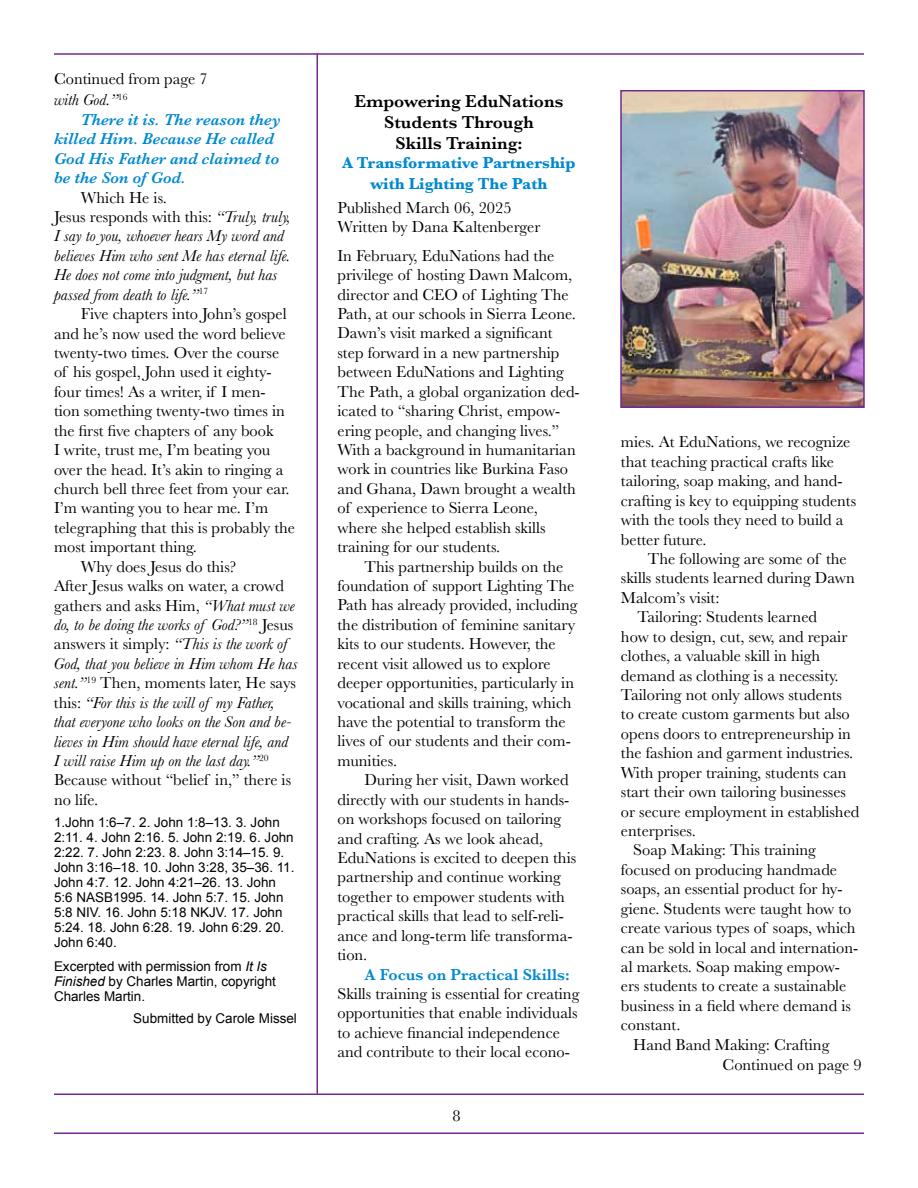
<style>
.page{position:relative;width:918px;height:1188px;background:#fff}
.page>*{position:absolute;margin:0;border:0;box-sizing:border-box;transform-origin:0 0}
.t1{font:600 18px/21px "Baskerville";color:#000;text-align:center}
.t2{font:16.5px/19.5px "Baskerville";color:#000}
.t3{font:italic 16.5px/19.5px "Baskerville";color:#000}
.t4{font:italic 600 16.5px "Baskerville";color:#0089cf}
.t5{font:700 16.5px/21px "Baskerville";color:#0089cf;text-align:center}
.t6{font:600 16.5px "Baskerville";color:#0089cf}
.t7{font:13.5px/15px "Arial";color:#000}
.s1{font-style:normal}
.s2{font-style:italic}
</style>
<div class="page">
<hr style="left:54px;top:1094px;width:810px;height:1px;background:#712b90">
<hr style="left:54px;top:1133px;width:810px;height:1px;background:#712b90">
<hr style="left:54px;top:53px;width:810px;height:2px;background:#712b90">
<hr style="left:317px;top:53px;width:1px;height:1041px;background:#712b90">
<img style="left:622px;top:92px;width:241px;height:314px">
<div style="left:620px;top:90px;width:245px;height:318px;border:1px solid #712b90"></div>
<p class="t2" style="left:54px;top:69px;width:155px">Continued from page 7</p>
<p class="t3" style="left:54px;top:90px;width:75px">with God.”<sup>16</sup></p>
<p class="t4" style="left:81px;top:108px;width:201px">There it is. The reason they</p>
<p class="t4" style="left:54px;top:128px;width:222px">killed Him. Because He called</p>
<p class="t4" style="left:54px;top:147px;width:227px">God His Father and claimed to</p>
<p class="t4" style="left:54px;top:167px;width:133px">be the Son of God.</p>
<p class="t3" style="left:54px;top:188px;width:238px;text-indent:27px"><span class="s1">Which He is.<br>Jesus responds with this:</span> “Truly, truly, I say to you, whoever hears My word and believes Him who sent Me has eternal life.<br>He does not come into judgment, but has passed from death to life.”<sup>17</sup></p>
<p class="t2" style="left:81px;top:304px;width:207px">Five chapters into John’s gospel</p>
<p class="t2" style="left:54px;top:324px;width:233px">and he’s now used the word believe</p>
<p class="t2" style="left:54px;top:343px;width:227px">twenty-two times. Over the course</p>
<p class="t2" style="left:54px;top:363px;width:219px">of his gospel, John used it eighty-</p>
<p class="t2" style="left:54px;top:382px;width:213px">four times! As a writer, if I men-</p>
<p class="t2" style="left:54px;top:401px;width:233px">tion something twenty-two times in</p>
<p class="t2" style="left:54px;top:421px;width:221px">the first five chapters of any book</p>
<p class="t2" style="left:54px;top:440px;width:218px">I write, trust me, I’m beating you</p>
<p class="t2" style="left:54px;top:460px;width:231px">over the head. It’s akin to ringing a</p>
<p class="t2" style="left:54px;top:479px;width:237px">church bell three feet from your ear.</p>
<p class="t2" style="left:54px;top:499px;width:216px">I’m wanting you to hear me. I’m</p>
<p class="t2" style="left:54px;top:518px;width:243px">telegraphing that this is probably the</p>
<p class="t2" style="left:54px;top:538px;width:144px">most important thing.</p>
<p class="t2" style="left:81px;top:557px;width:157px">Why does Jesus do this?</p>
<p class="t2" style="left:54px;top:576px;width:231px">After Jesus walks on water, a crowd</p>
<p class="t2" style="left:54px;top:596px;width:242px">gathers and asks Him, <span class="s2">“What must we</span></p>
<p class="t3" style="left:54px;top:615px;width:241px">do, to be doing the works of God?”<sup>18</sup> <span class="s1">Jesus</span></p>
<p class="t2" style="left:54px;top:635px;width:235px">answers it simply: <span class="s2">“This is the work of</span></p>
<p class="t3" style="left:54px;top:654px;width:245px">God, that you believe in Him whom He has</p>
<p class="t2" style="left:54px;top:673px;width:244px"><span class="s2">sent.”</span><sup>19</sup> Then, moments later, He says</p>
<p class="t3" style="left:54px;top:693px;width:222px"><span class="s1">this:</span> “For this is the will of my Father,</p>
<p class="t3" style="left:54px;top:712px;width:239px">that everyone who looks on the Son and be-</p>
<p class="t3" style="left:54px;top:732px;width:236px">lieves in Him should have eternal life, and</p>
<p class="t3" style="left:54px;top:751px;width:216px">I will raise Him up on the last day.”<sup>20</sup></p>
<p class="t2" style="left:54px;top:771px;width:239px">Because without “belief in,” there is</p>
<p class="t2" style="left:54px;top:790px;width:46px">no life.</p>
<p class="t7" style="left:54px;top:815px;width:242px">1.John 1:6–7. 2. John 1:8–13. 3. John 2:11. 4. John 2:16. 5. John 2:19. 6. John 2:22. 7. John 2:23. 8. John 3:14–15. 9.<br>John 3:16–18. 10. John 3:28, 35–36. 11.<br>John 4:7. 12. John 4:21–26. 13. John 5:6 NASB1995. 14. John 5:7. 15. John 5:8 NIV. 16. John 5:18 NKJV. 17. John 5:24. 18. John 6:28. 19. John 6:29. 20.<br>John 6:40.</p>
<p class="t7" style="left:54px;top:959px;width:223px">Excerpted with permission from <span class="s2">It Is<br>Finished</span> by Charles Martin, copyright<br>Charles Martin.</p>
<p class="t7" style="left:133px;top:1011px;width:165px">Submitted by Carole Missel</p>
<p class="t1" style="left:355px;top:90px;width:210px">Empowering EduNations<br>Students Through<br>Skills Training:</p>
<p class="t5" style="left:342px;top:152px;width:235px">A Transformative Partnership with Lighting The Path</p>
<p class="t2" style="left:337px;top:198px;width:204px">Published March 06, 2025<br>Written by Dana Kaltenberger</p>
<p class="t2" style="left:337px;top:246px;width:244px">In February, EduNations had the privilege of hosting Dawn Malcom, director and CEO of Lighting The Path, at our schools in Sierra Leone.<br>Dawn’s visit marked a significant step forward in a new partnership between EduNations and Lighting The Path, a global organization ded&shy;icated to “sharing Christ, empow&shy;ering people, and changing lives.” With a background in humanitarian work in countries like Burkina Faso and Ghana, Dawn brought a wealth of experience to Sierra Leone, where she helped establish skills training for our students.</p>
<p class="t2" style="left:337px;top:557px;width:242px;text-indent:27px">This partnership builds on the foundation of support Lighting The Path has already provided, including the distribution of feminine sanitary kits to our students. However, the recent visit allowed us to explore deeper opportunities, particularly in vocational and skills training, which have the potential to transform the lives of our students and their com&shy;munities.</p>
<p class="t2" style="left:337px;top:770px;width:240px;text-indent:27px">During her visit, Dawn worked directly with our students in hands&shy;on workshops focused on tailoring and crafting. As we look ahead,<br>EduNations is excited to deepen this partnership and continue working together to empower students with practical skills that lead to self-reli&shy;ance and long-term life transforma&shy;tion.</p>
<p class="t6" style="left:364px;top:963px;width:207px">A Focus on Practical Skills:</p>
<p class="t2" style="left:337px;top:984px;width:243px">Skills training is essential for creating opportunities that enable individuals to achieve financial independence and contribute to their local econo-</p>
<p class="t2" style="left:453px;top:1106px;width:10px">8</p>
<p class="t2" style="left:621px;top:433px;width:237px">mies. At EduNations, we recognize that teaching practical crafts like tailoring, soap making, and hand&shy;crafting is key to equipping students with the tools they need to build a better future.</p>
<p class="t2" style="left:648px;top:549px;width:200px">The following are some of the</p>
<p class="t2" style="left:621px;top:569px;width:235px">skills students learned during Dawn</p>
<p class="t2" style="left:621px;top:588px;width:100px">Malcom’s visit:</p>
<p class="t2" style="left:637px;top:607px;width:181px">Tailoring: Students learned</p>
<p class="t2" style="left:621px;top:627px;width:228px">how to design, cut, sew, and repair</p>
<p class="t2" style="left:621px;top:646px;width:201px">clothes, a valuable skill in high</p>
<p class="t2" style="left:621px;top:666px;width:219px">demand as clothing is a necessity.</p>
<p class="t2" style="left:621px;top:685px;width:223px">Tailoring not only allows students</p>
<p class="t2" style="left:621px;top:705px;width:230px">to create custom garments but also</p>
<p class="t2" style="left:621px;top:724px;width:232px">opens doors to entrepreneurship in</p>
<p class="t2" style="left:621px;top:743px;width:234px">the fashion and garment industries.</p>
<p class="t2" style="left:621px;top:763px;width:227px">With proper training, students can</p>
<p class="t2" style="left:621px;top:782px;width:227px">start their own tailoring businesses</p>
<p class="t2" style="left:621px;top:802px;width:240px">or secure employment in established</p>
<p class="t2" style="left:621px;top:821px;width:76px">enterprises.</p>
<p class="t2" style="left:633px;top:841px;width:184px">Soap Making: This training</p>
<p class="t2" style="left:621px;top:860px;width:218px">focused on producing handmade</p>
<p class="t2" style="left:621px;top:879px;width:223px">soaps, an essential product for hy-</p>
<p class="t2" style="left:621px;top:899px;width:232px">giene. Students were taught how to</p>
<p class="t2" style="left:621px;top:918px;width:236px">create various types of soaps, which</p>
<p class="t2" style="left:621px;top:938px;width:239px">can be sold in local and internation-</p>
<p class="t2" style="left:621px;top:957px;width:221px">al markets. Soap making empow-</p>
<p class="t2" style="left:621px;top:977px;width:227px">ers students to create a sustainable</p>
<p class="t2" style="left:621px;top:996px;width:231px">business in a field where demand is</p>
<p class="t2" style="left:621px;top:1015px;width:61px">constant.</p>
<p class="t2" style="left:633px;top:1035px;width:198px">Hand Band Making: Crafting</p>
<p class="t2" style="left:723px;top:1055px;width:141px">Continued on page 9</p>
</div>
